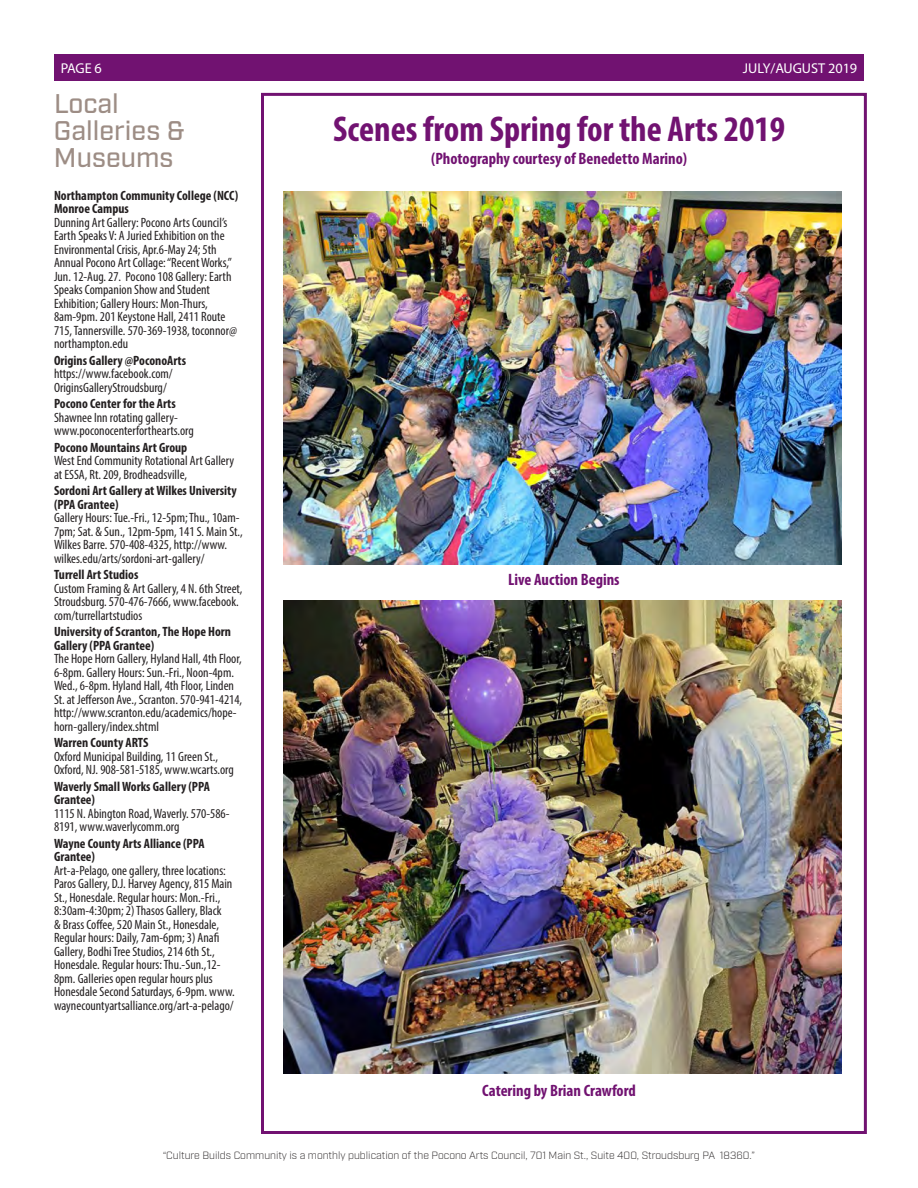
<style>
.page{position:relative;width:918px;height:1188px;background:#fff}
.page>*{position:absolute;margin:0;border:0;box-sizing:border-box;transform-origin:0 0}
.CALENDAR_HEAD{font:700 condensed 36px "Myriad Pro";color:#711271}
.Paragraph_Style_1{font:500 27px/27px "Industry";color:#9d8d85}
.CALENDAR_HEAD-2{font:700 condensed 16.5px "Myriad Pro";color:#711271}
.t1{font:14.25px "Myriad Pro";letter-spacing:-.005em;color:#fff}
.CALENDAR{font:condensed 13.5px/13.5px "Myriad Pro";color:#231f20}
.CALENDAR_HEAD-3{font:700 condensed 13.5px/13.5px "Myriad Pro";color:#231f20}
.t2{font:300 10.5px "Industry";color:#231f20}
</style>
<div class="page">
<div style="left:261px;top:93px;width:606px;height:1041px;border:3px solid #711271"></div>
<img style="left:283px;top:600px;width:559px;height:474px">
<div style="left:54px;top:54px;width:810px;height:27px;background:#711271"></div>
<img style="left:283px;top:192px;width:559px;height:372px">
<p class="t1" style="left:61px;top:59px;width:43px">PAGE 6</p>
<p class="t1" style="left:743px;top:59px;width:116px">JULY/AUGUST 2019</p>
<p class="Paragraph_Style_1" style="left:54px;top:91px;width:132px">Local<br>Galleries &amp;<br>Museums</p>
<p class="CALENDAR_HEAD-3" style="left:54px;top:188px;width:186px">Northampton Community College (NCC)<br>Monroe Campus</p>
<p class="CALENDAR" style="left:54px;top:215px;width:185px">Dunning Art Gallery: Pocono Arts Council’s Earth Speaks V: A Juried Exhibition on the Environmental Crisis, Apr.6-May 24; 5th Annual Pocono Art Collage: “Recent Works,” Jun. 12-Aug. 27. Pocono 108 Gallery: Earth Speaks Companion Show and Student Exhibition; Gallery Hours: Mon-Thurs, 8am-9pm. 201 Keystone Hall, 2411 Route 715, Tannersville. 570-369-1938, toconnor@ northampton.edu</p>
<p class="CALENDAR_HEAD-3" style="left:54px;top:353px;width:134px">Origins Gallery @PoconoArts</p>
<p class="CALENDAR" style="left:54px;top:367px;width:120px">https://www.facebook.com/<br>OriginsGalleryStroudsburg/</p>
<p class="CALENDAR_HEAD-3" style="left:54px;top:397px;width:123px">Pocono Center for the Arts</p>
<p class="CALENDAR" style="left:54px;top:410px;width:141px">Shawnee Inn rotating gallery&shy;www.poconocenterforthearts.org</p>
<p class="CALENDAR_HEAD-3" style="left:54px;top:440px;width:135px">Pocono Mountains Art Group</p>
<p class="CALENDAR" style="left:54px;top:454px;width:182px">West End Community Rotational Art Gallery at ESSA, Rt. 209, Brodheadsville,</p>
<p class="CALENDAR_HEAD-3" style="left:54px;top:484px;width:184px">Sordoni Art Gallery at Wilkes University (PPA Grantee)</p>
<p class="CALENDAR" style="left:54px;top:511px;width:190px">Gallery Hours: Tue.-Fri., 12-5pm; Thu., 10am-7pm; Sat. &amp; Sun., 12pm-5pm, 141 S. Main St., Wilkes Barre. 570-408-4325, http://www. wilkes.edu/arts/sordoni-art-gallery/</p>
<p class="CALENDAR_HEAD-3" style="left:54px;top:568px;width:86px">Turrell Art Studios</p>
<p class="CALENDAR" style="left:54px;top:581px;width:190px">Custom Framing &amp; Art Gallery, 4 N. 6th Street,<br>Stroudsburg. 570-476-7666, www.facebook. com/turrellartstudios</p>
<p class="CALENDAR_HEAD-3" style="left:54px;top:625px;width:179px">University of Scranton, The Hope Horn<br>Gallery (PPA Grantee)</p>
<p class="CALENDAR" style="left:54px;top:652px;width:190px">The Hope Horn Gallery, Hyland Hall, 4th Floor, 6-8pm. Gallery Hours: Sun.-Fri., Noon-4pm.<br>Wed., 6-8pm. Hyland Hall, 4th Floor, Linden St. at Jefferson Ave., Scranton. 570-941-4214, http://www.scranton.edu/academics/hope&shy;horn-gallery/index.shtml</p>
<p class="CALENDAR_HEAD-3" style="left:54px;top:736px;width:96px">Warren County ARTS</p>
<p class="CALENDAR" style="left:54px;top:749px;width:181px">Oxford Municipal Building, 11 Green St.,<br>Oxford, NJ. 908-581-5185, www.wcarts.org</p>
<p class="CALENDAR_HEAD-3" style="left:54px;top:779px;width:157px">Waverly Small Works Gallery (PPA<br>Grantee)</p>
<p class="CALENDAR" style="left:54px;top:806px;width:177px">1115 N. Abington Road, Waverly. 570-586-<br>8191, www.waverlycomm.org</p>
<p class="CALENDAR_HEAD-3" style="left:54px;top:836px;width:152px">Wayne County Arts Alliance (PPA<br>Grantee)</p>
<p class="CALENDAR" style="left:54px;top:863px;width:182px">Art-a-Pelago, one gallery, three locations:<br>Paros Gallery, D.J. Harvey Agency, 815 Main St., Honesdale. Regular hours: Mon.-Fri., 8:30am-4:30pm; 2) Thasos Gallery, Black<br>&amp; Brass Coffee, 520 Main St., Honesdale, Regular hours: Daily, 7am-6pm; 3) Anafi Gallery, Bodhi Tree Studios, 214 6th St., Honesdale. Regular hours: Thu.-Sun.,12- 8pm. Galleries open regular hours plus Honesdale Second Saturdays, 6-9pm. www. waynecountyartsalliance.org/art-a-pelago/</p>
<p class="CALENDAR_HEAD" style="left:333px;top:107px;width:454px">Scenes from Spring for the Arts 2019</p>
<p class="CALENDAR_HEAD-2" style="left:431px;top:148px;width:258px">(Photography courtesy of Benedetto Marino)</p>
<p class="CALENDAR_HEAD-2" style="left:508px;top:569px;width:113px">Live Auction Begins</p>
<p class="CALENDAR_HEAD-2" style="left:482px;top:1081px;width:155px">Catering by Brian Crawford</p>
<p class="t2" style="left:163px;top:1149px;width:594px">“Culture Builds Community is a monthly publication of the Pocono Arts Council, 701 Main St., Suite 400, Stroudsburg PA 18360.”</p>
</div>
